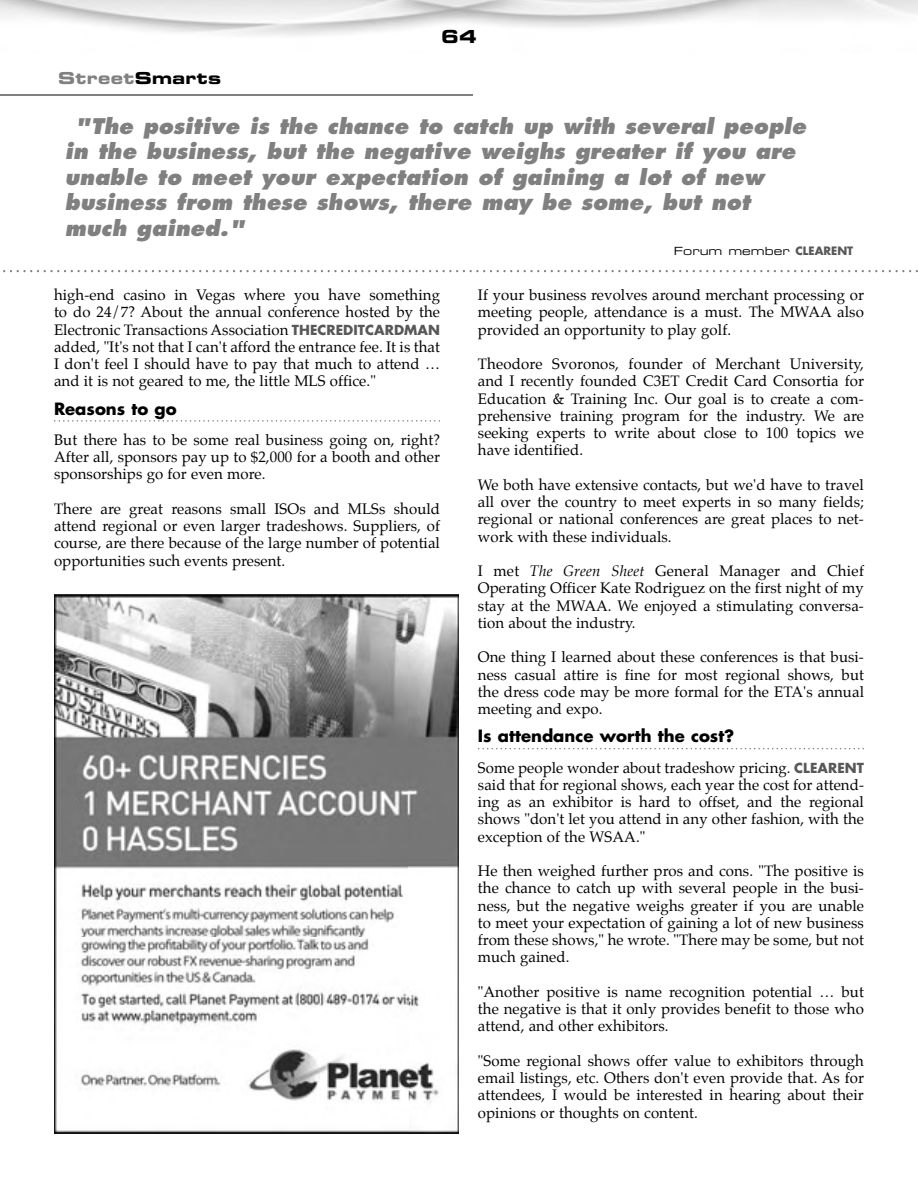
<style>
.page{position:relative;width:918px;height:1188px;background:#fff}
.page>*{position:absolute;margin:0;border:0;box-sizing:border-box;transform-origin:0 0}
.t1{font:italic 800 21px/25.5px "Futura";letter-spacing:.005em;color:#808080}
.t2{font:18px "Eurostile Bold Extended Two";color:#000}
.t3{font:700 16.5px "Futura";color:#000}
.t4{font:16.5px "Eurostile Bold Extended Two";letter-spacing:.02em;color:#808080}
.t5{font:15px/17.2px "Palatino";letter-spacing:.005em;color:#000;text-align:justify}
.t6{font:11.25px "Eurostile Extended Two";color:#000}
.s1{color:#000}
.s2{font-family:"Futura";font-weight:700;color:#585858}
.s3{font-family:"Futura";font-weight:700;font-size:13.5px;color:#585858}
.s4{font-style:italic}
</style>
<div class="page">
<hr style="left:0;top:94px;width:472px;height:2px;background:#808080">
<svg style="left:54px;top:420px;width:386px;height:2px"></svg>
<svg style="left:478px;top:748px;width:386px;height:1px"></svg>
<img style="left:54px;top:594px;width:405px;height:540px">
<svg style="left:3px;top:270px;width:915px;height:2px"></svg>
<p class="t2" style="left:441px;top:30px;width:37px">64</p>
<p class="t4" style="left:58px;top:72px;width:165px">Street<span class="s1">Smarts</span></p>
<h1 class="t1" style="left:65px;top:115px;width:743px;text-indent:10px">"The positive is the chance to catch up with several people in the business, but the negative weighs greater if you are unable to meet your expectation of gaining a lot of new business from these shows, there may be some, but not much gained."</h1>
<p class="t6" style="left:674px;top:247px;width:181px">Forum member <span class="s2">CLEARENT</span></p>
<p class="t5" style="left:54px;top:287px;width:388px">high-end casino in Vegas where you have something to do 24/7? About the annual conference hosted by the Electronic Transactions Association <span class="s3">THECREDITCARDMAN </span>added, "It's not that I can't afford the entrance fee. It is that I don't feel I should have to pay that much to attend … and it is not geared to me, the little MLS office."</p>
<p class="t3" style="left:54px;top:401px;width:124px">Reasons to go</p>
<p class="t5" style="left:54px;top:432px;width:388px">But there has to be some real business going on, right?<br>After all, sponsors pay up to $2,000 for a booth and other sponsorships go for even more.</p>
<p class="t5" style="left:54px;top:501px;width:388px">There are great reasons small ISOs and MLSs should attend regional or even larger tradeshows. Suppliers, of course, are there because of the large number of potential opportunities such events present.</p>
<p class="t5" style="left:478px;top:287px;width:388px">If your business revolves around merchant processing or meeting people, attendance is a must. The MWAA also provided an opportunity to play golf.</p>
<p class="t5" style="left:478px;top:356px;width:388px">Theodore Svoronos, founder of Merchant University, and I recently founded C3ET Credit Card Consortia for Education &amp; Training Inc. Our goal is to create a com&shy;prehensive training program for the industry. We are seeking experts to write about close to 100 topics we have identified.</p>
<p class="t5" style="left:478px;top:477px;width:388px">We both have extensive contacts, but we'd have to travel all over the country to meet experts in so many fields; regional or national conferences are great places to net&shy;work with these individuals.</p>
<p class="t5" style="left:478px;top:563px;width:388px">I met <span class="s4">The Green Sheet</span> General Manager and Chief Operating Officer Kate Rodriguez on the first night of my stay at the MWAA. We enjoyed a stimulating conversa&shy;tion about the industry.</p>
<p class="t5" style="left:478px;top:650px;width:388px">One thing I learned about these conferences is that busi&shy;ness casual attire is fine for most regional shows, but the dress code may be more formal for the ETA's annual meeting and expo.</p>
<p class="t3" style="left:478px;top:729px;width:258px">Is attendance worth the cost?</p>
<p class="t5" style="left:478px;top:760px;width:388px">Some people wonder about tradeshow pricing. <span class="s3">CLEARENT </span>said that for regional shows, each year the cost for attend&shy;ing as an exhibitor is hard to offset, and the regional shows "don't let you attend in any other fashion, with the exception of the WSAA."</p>
<p class="t5" style="left:478px;top:863px;width:388px">He then weighed further pros and cons. "The positive is the chance to catch up with several people in the busi&shy;ness, but the negative weighs greater if you are unable to meet your expectation of gaining a lot of new business from these shows," he wrote. "There may be some, but not much gained.</p>
<p class="t5" style="left:478px;top:984px;width:388px">"Another positive is name recognition potential … but the negative is that it only provides benefit to those who attend, and other exhibitors.</p>
<p class="t5" style="left:478px;top:1053px;width:388px">"Some regional shows offer value to exhibitors through email listings, etc. Others don't even provide that. As for attendees, I would be interested in hearing about their opinions or thoughts on content.</p>
</div>
